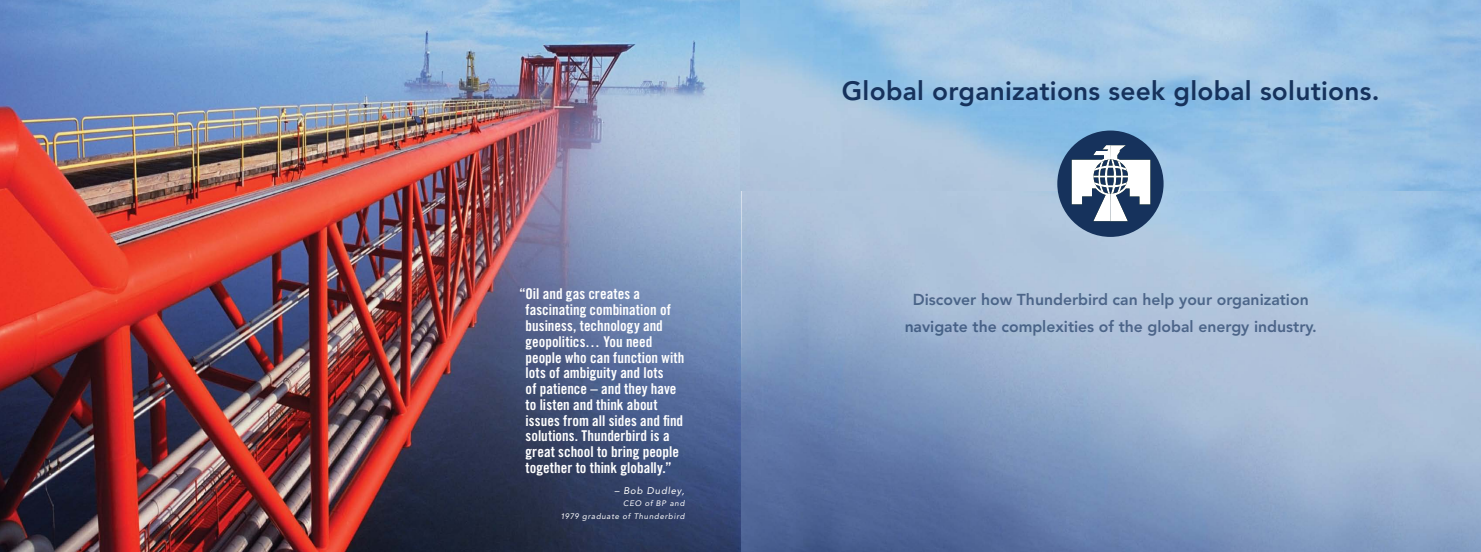
<style>
.page{position:relative;width:1481px;height:552px;background:#fff}
.page>*{position:absolute;margin:0;border:0;box-sizing:border-box;transform-origin:0 0}
.t1{font:800 26.25px "Avenir LT Std";color:#16325c}
.t2{font:800 15.75px/27.1px "Avenir LT Std";color:#16325c;text-align:center}
.t3{font:14.88px/15.8px "Trade Gothic LT Std Bd Cn 20";color:#fff}
.t4{font:italic 9.62px "Avenir LT Std";letter-spacing:.085em;color:#fff}
.t5{font:italic 7.88px/12.2px "Avenir LT Std";letter-spacing:.085em;color:#fff;text-align:right}
</style>
<div class="page">
<img style="left:740px;top:190px;width:740px;height:361px">
<img style="left:0;top:0;width:740px;height:551px">
<img style="left:740px;top:0;width:740px;height:190px">
<div style="left:1057px;top:130px;width:106px;height:107px;background:#16325c;border-radius:50%"></div>
<div style="left:1055px;top:136px;width:119px;height:86px;background:#fff200;opacity:.75"></div>
<p class="t3" style="left:525px;top:286px;width:160px;text-indent:-6px">“Oil and gas creates a fascinating combination of business, technology and geopolitics… You need people who can function with lots of ambiguity and lots<br>of patience – and they have to listen and think about issues from all sides and find solutions. Thunderbird is a great school to bring people together to think globally.”</p>
<p class="t4" style="left:614px;top:484px;width:72px">– Bob Dudley,</p>
<p class="t5" style="left:560px;top:497px;width:126px">CEO of BP and<br>1979 graduate of Thunderbird</p>
<h1 class="t1" style="left:842px;top:76px;width:539px">Global organizations seek global solutions.</h1>
<p class="t2" style="left:904px;top:285px;width:414px">Discover how Thunderbird can help your organization navigate the complexities of the global energy industry.</p>
</div>
